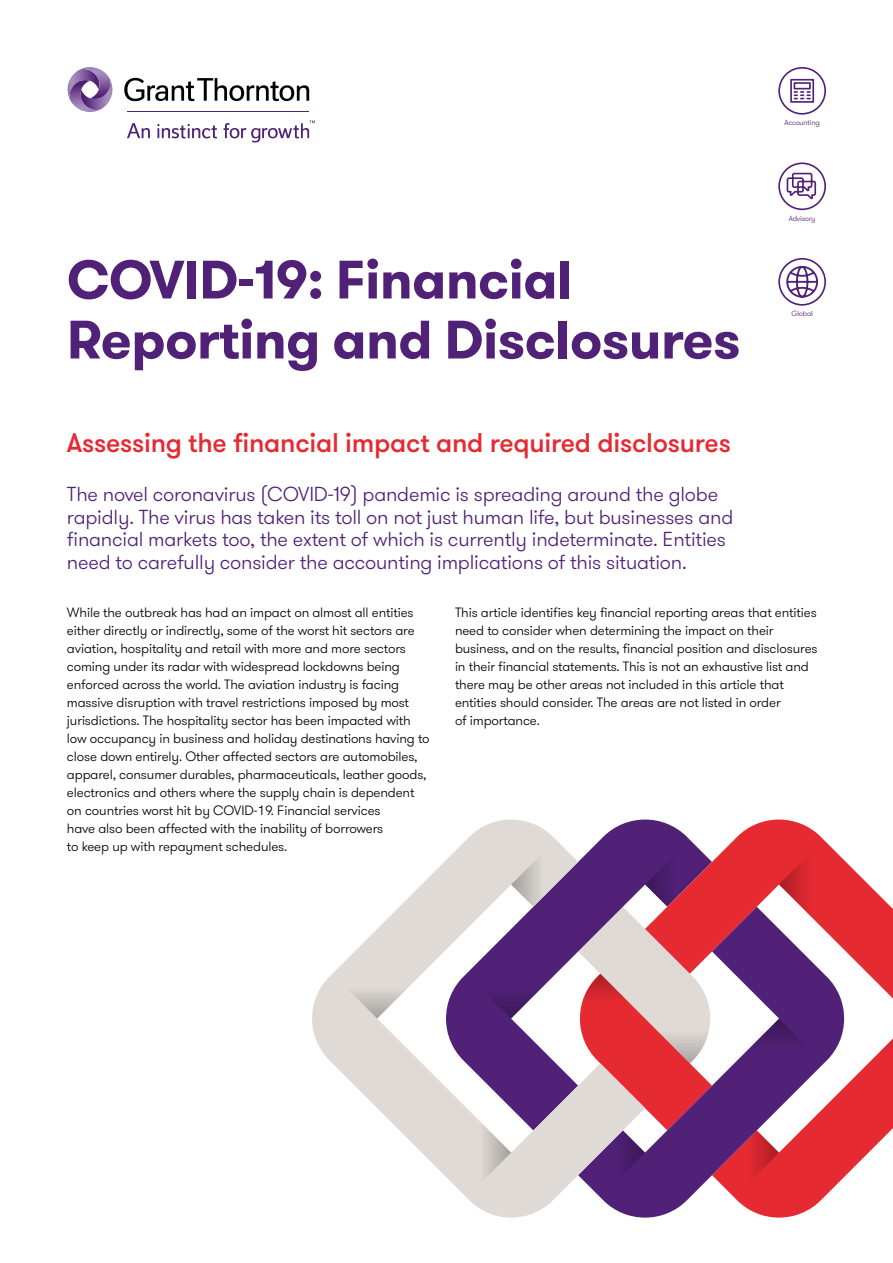
<style>
.page{position:relative;width:893px;height:1263px;background:#fff}
.page>*{position:absolute;margin:0;border:0;box-sizing:border-box;transform-origin:0 0}
.t1{font:700 54px/60px "GT Walsheim Pro";letter-spacing:-.01em;color:#512178}
.t2{font:500 27px "GT Walsheim Pro";letter-spacing:-.01em;color:#e62a32}
.t3{font:300 20.25px/22.5px "GT Walsheim Pro";letter-spacing:-.01em;color:#512178}
.t4{font:300 13.5px/18px "GT Walsheim Pro";letter-spacing:-.01em;color:#000}
.t5{font:300 7.5px "GT Walsheim Pro";letter-spacing:-.03em;color:#512178}
</style>
<div class="page">
<svg style="left:124px;top:78px;width:185px;height:23px"></svg>
<svg style="left:127px;top:123px;width:23px;height:15px"></svg>
<svg style="left:157px;top:124px;width:60px;height:14px"></svg>
<svg style="left:224px;top:120px;width:91px;height:22px"></svg>
<hr style="left:128px;top:112px;width:181px;height:1px;background:#512178">
<svg style="left:67px;top:67px;width:46px;height:45px"></svg>
<svg style="left:645px;top:819px;width:248px;height:358px;fill:#e62a32"></svg>
<svg style="left:779px;top:840px;width:45px;height:67px;background:#e03a41"></svg>
<svg style="left:868px;top:1018px;width:25px;height:45px"></svg>
<svg style="left:645px;top:907px;width:199px;height:310px"></svg>
<svg style="left:312px;top:819px;width:333px;height:398px"></svg>
<svg style="left:511px;top:840px;width:45px;height:67px;background:#cec6c9"></svg>
<svg style="left:466px;top:1108px;width:45px;height:89px"></svg>
<svg style="left:332px;top:974px;width:90px;height:44px"></svg>
<svg style="left:466px;top:974px;width:90px;height:44px"></svg>
<svg style="left:734px;top:1018px;width:90px;height:45px"></svg>
<svg style="left:578px;top:840px;width:134px;height:357px;background:#b46f8c"></svg>
<svg style="left:778px;top:162px;width:48px;height:48px"></svg>
<svg style="left:778px;top:67px;width:48px;height:48px"></svg>
<svg style="left:778px;top:258px;width:48px;height:48px"></svg>
<p class="t5" style="left:785px;top:118px;width:37px">Accounting</p>
<h1 class="t1" style="left:67px;top:250px;width:675px">COVID-19: Financial<br>Reporting and Disclosures</h1>
<h2 class="t2" style="left:67px;top:425px;width:665px">Assessing the financial impact and required disclosures</h2>
<p class="t3" style="left:67px;top:483px;width:668px">The novel coronavirus (COVID-19) pandemic is spreading around the globe rapidly. The virus has taken its toll on not just human life, but businesses and financial markets too, the extent of which is currently indeterminate. Entities need to carefully consider the accounting implications of this situation.</p>
<p class="t5" style="left:789px;top:213px;width:28px">Advisory</p>
<p class="t5" style="left:791px;top:309px;width:23px">Global</p>
<p class="t4" style="left:67px;top:604px;width:364px">While the outbreak has had an impact on almost all entities either directly or indirectly, some of the worst hit sectors are aviation, hospitality and retail with more and more sectors coming under its radar with widespread lockdowns being enforced across the world. The aviation industry is facing massive disruption with travel restrictions imposed by most jurisdictions. The hospitality sector has been impacted with low occupancy in business and holiday destinations having to close down entirely. Other affected sectors are automobiles, apparel, consumer durables, pharmaceuticals, leather goods, electronics and others where the supply chain is dependent on countries worst hit by COVID-19. Financial services<br>have also been affected with the inability of borrowers<br>to keep up with repayment schedules.</p>
<p class="t4" style="left:455px;top:604px;width:364px">This article identifies key financial reporting areas that entities need to consider when determining the impact on their business, and on the results, financial position and disclosures in their financial statements. This is not an exhaustive list and there may be other areas not included in this article that entities should consider. The areas are not listed in order<br>of importance.</p>
</div>
